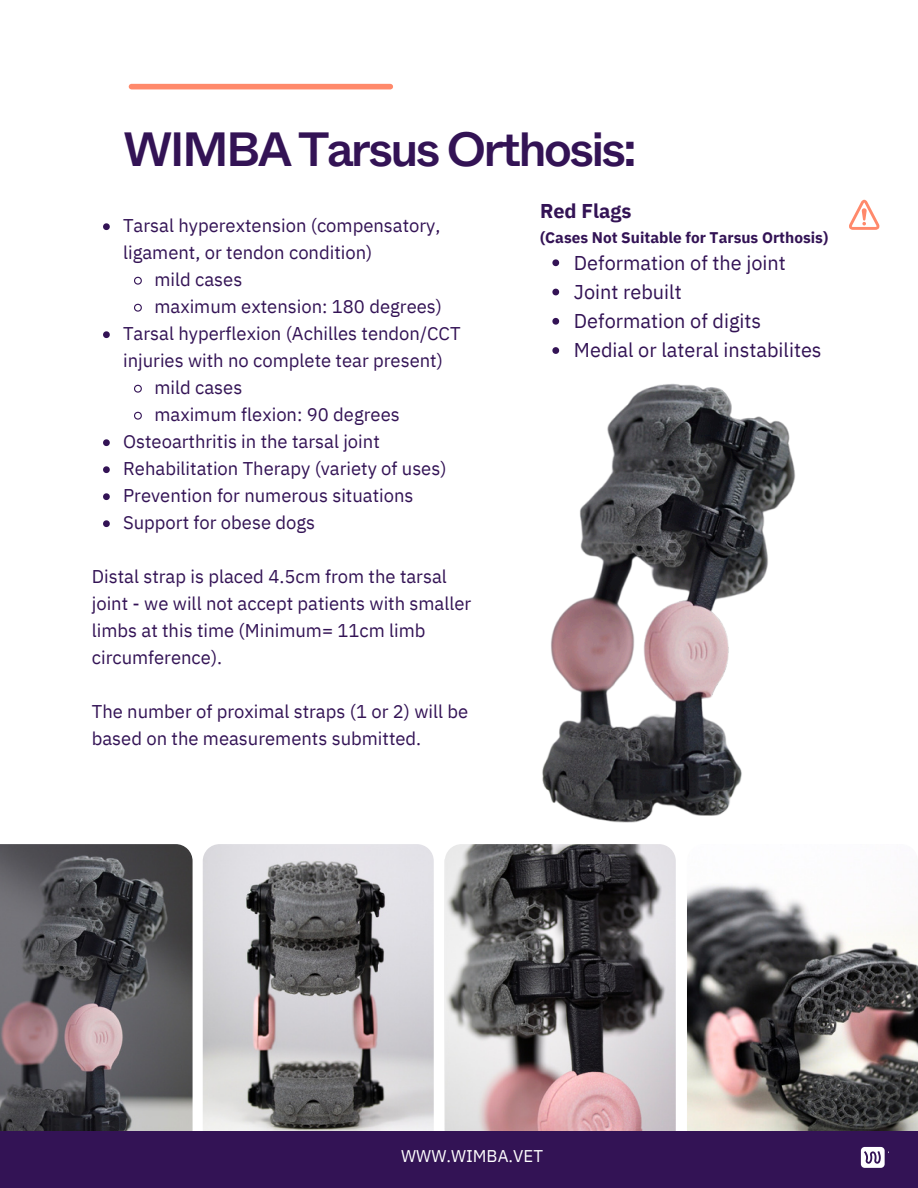
<style>
.page{position:relative;width:918px;height:1188px;background:#fff}
.page>*{position:absolute;margin:0;border:0;box-sizing:border-box;transform-origin:0 0}
.t1{font:500 48px "ABC Whyte";letter-spacing:-.055em;color:#331355}
.t2{font:19.95px "IBM Plex Sans";color:#331355}
.t3{font:700 19.95px "IBM Plex Sans";color:#331355}
.t4{font:18.45px/27px "IBM Plex Sans";color:#331355}
.t5{font:16.95px "IBM Plex Sans";color:#fff}
.t6{font:700 15.45px "IBM Plex Sans";color:#331355}
</style>
<div class="page">
<div style="left:131px;top:84px;width:259px;height:5px;background:#ff896b"></div>
<img style="left:203px;top:844px;width:231px;height:287px">
<img style="left:0;top:844px;width:193px;height:287px">
<img style="left:445px;top:844px;width:231px;height:287px">
<img style="left:687px;top:884px;width:231px;height:247px">
<div style="left:0;top:1131px;width:918px;height:57px;background:#331355"></div>
<svg style="left:861px;top:1147px;width:28px;height:21px"></svg>
<svg style="left:849px;top:200px;width:30px;height:30px"></svg>
<img style="left:494px;top:288px;width:302px;height:583px">
<svg style="left:552px;top:259px;width:7px;height:7px"></svg>
<svg style="left:552px;top:289px;width:7px;height:6px"></svg>
<svg style="left:552px;top:318px;width:7px;height:7px"></svg>
<svg style="left:552px;top:347px;width:7px;height:7px"></svg>
<svg style="left:103px;top:223px;width:7px;height:7px"></svg>
<svg style="left:134px;top:276px;width:8px;height:9px"></svg>
<svg style="left:134px;top:303px;width:8px;height:9px"></svg>
<svg style="left:103px;top:331px;width:7px;height:7px"></svg>
<svg style="left:134px;top:384px;width:8px;height:9px"></svg>
<svg style="left:134px;top:411px;width:8px;height:9px"></svg>
<svg style="left:103px;top:439px;width:7px;height:7px"></svg>
<svg style="left:103px;top:466px;width:7px;height:7px"></svg>
<svg style="left:103px;top:493px;width:7px;height:7px"></svg>
<svg style="left:103px;top:520px;width:7px;height:7px"></svg>
<p class="t1" style="left:123px;top:115px;width:515px">WIMBA Tarsus Orthosis:</p>
<p class="t4" style="left:123px;top:212px;width:319px">Tarsal hyperextension (compensatory, ligament, or tendon condition)</p>
<p class="t4" style="left:154px;top:266px;width:89px">mild cases</p>
<p class="t4" style="left:154px;top:293px;width:289px">maximum extension: 180 degrees)</p>
<p class="t4" style="left:123px;top:320px;width:339px">Tarsal hyperflexion (Achilles tendon/CCT injuries with no complete tear present)</p>
<p class="t4" style="left:154px;top:374px;width:89px">mild cases</p>
<p class="t4" style="left:154px;top:401px;width:247px">maximum flexion: 90 degrees</p>
<p class="t4" style="left:123px;top:428px;width:258px">Osteoarthritis in the tarsal joint</p>
<h2 class="t4" style="left:123px;top:455px;width:325px">Rehabilitation Therapy (variety of uses)</h2>
<h2 class="t4" style="left:123px;top:482px;width:292px">Prevention for numerous situations</h2>
<p class="t4" style="left:123px;top:509px;width:194px">Support for obese dogs</p>
<p class="t4" style="left:92px;top:563px;width:381px">Distal strap is placed 4.5cm from the tarsal joint - we will not accept patients with smaller limbs at this time (Minimum= 11cm limb circumference).</p>
<p class="t4" style="left:92px;top:698px;width:378px">The number of proximal straps (1 or 2) will be based on the measurements submitted.</p>
<p class="t3" style="left:540px;top:197px;width:93px">Red Flags</p>
<p class="t6" style="left:540px;top:227px;width:290px">(Cases Not Suitable for Tarsus Orthosis)</p>
<p class="t2" style="left:574px;top:249px;width:214px">Deformation of the joint</p>
<p class="t2" style="left:574px;top:278px;width:109px">Joint rebuilt</p>
<p class="t2" style="left:574px;top:308px;width:189px">Deformation of digits</p>
<p class="t2" style="left:574px;top:337px;width:249px">Medial or lateral instabilites</p>
<p class="t5" style="left:401px;top:1145px;width:143px">WWW.WIMBA.VET</p>
</div>
